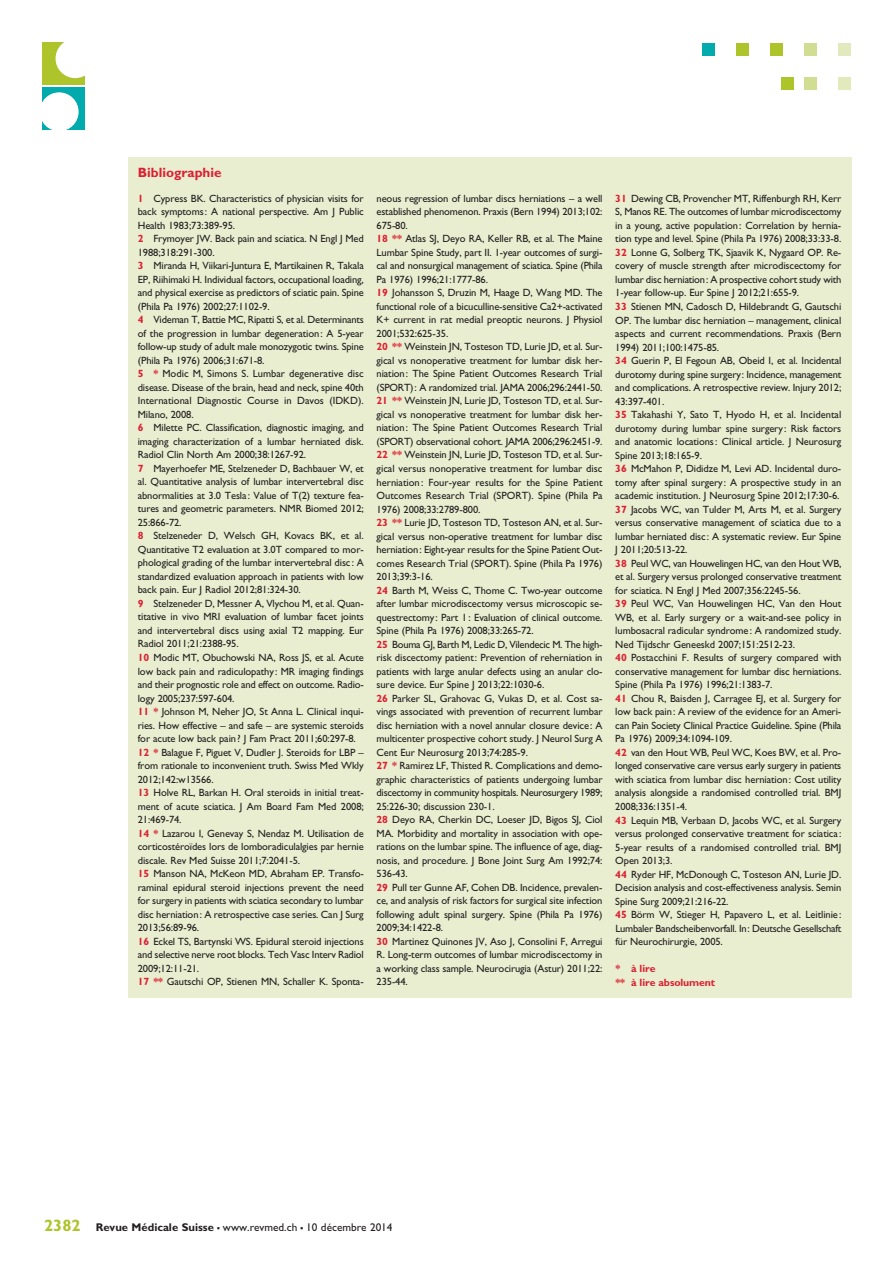
<style>
.page{position:relative;width:894px;height:1264px;background:#fff}
.page>*{position:absolute;margin:0;border:0;box-sizing:border-box;transform-origin:0 0}
.t1{font:700 13.5px "Gill Sans";color:#db2032}
.t2{font:11.25px "Gill Sans";color:#231f20}
.t3{font:10.5px/13.5px "Gill Sans";letter-spacing:-.01em;color:#231f20}
.t4{font:700 10.5px/13.5px "Gill Sans";letter-spacing:-.01em;color:#db2032}
.s1{font-weight:700;color:#db2032}
.s2{font-weight:700;font-size:16.5px;color:#adc42b}
.s3{font-weight:700}
.s4{font-weight:700;font-size:16.5px}
</style>
<div class="page">
<div style="left:838px;top:43px;width:12px;height:12px;background:#e2e9bc"></div>
<div style="left:804px;top:43px;width:12px;height:12px;background:#d2dd94"></div>
<div style="left:770px;top:43px;width:12px;height:12px;background:#adc42b"></div>
<div style="left:736px;top:43px;width:12px;height:12px;background:#adc42b"></div>
<div style="left:702px;top:43px;width:12px;height:12px;background:#00aaad"></div>
<div style="left:838px;top:77px;width:12px;height:12px;background:#e2e9bc"></div>
<div style="left:804px;top:77px;width:12px;height:12px;background:#d2dd94"></div>
<div style="left:780px;top:77px;width:13px;height:12px;background:#adc42b"></div>
<div style="left:43px;top:43px;width:42px;height:42px;background:#adc42b"></div>
<div style="left:56px;top:39px;width:39px;height:39px;background:#fff;border-radius:50%"></div>
<div style="left:43px;top:87px;width:42px;height:43px;background:#00aaad"></div>
<div style="left:40px;top:92px;width:39px;height:39px;background:#fff;border-radius:50%"></div>
<div style="left:128px;top:157px;width:722px;height:840px;background:#e9eed0"></div>
<p class="t1" style="left:138px;top:164px;width:85px">Bibliographie</p>
<p class="t3" style="left:138px;top:191px;width:227px"><span class="s1">1</span> Cypress BK. Characteristics of physician visits for back symptoms: A national perspective. Am J Public Health 1983;73:389-95.<br><span class="s1">2</span> Frymoyer JW. Back pain and sciatica. N Engl J Med 1988;318:291-300.<br><span class="s1">3</span> Miranda H, Viikari-Juntura E, Martikainen R, Takala EP, Riihimaki H. Individual factors, occupational loading, and physical exercise as predictors of sciatic pain. Spine (Phila Pa 1976) 2002;27:1102-9.<br><span class="s1">4</span> Videman T, Battie MC, Ripatti S, et al. Determinants of the progression in lumbar degeneration: A 5-year follow-up study of adult male monozygotic twins. Spine (Phila Pa 1976) 2006;31:671-8.<br><span class="s1">5 *</span> Modic M, Simons S. Lumbar degenerative disc disease. Disease of the brain, head and neck, spine 40th International Diagnostic Course in Davos (IDKD).<br>Milano, 2008.<br><span class="s1">6</span> Milette PC. Classification, diagnostic imaging, and imaging characterization of a lumbar herniated disk.<br>Radiol Clin North Am 2000;38:1267-92.<br><span class="s1">7</span> Mayerhoefer ME, Stelzeneder D, Bachbauer W, et al. Quantitative analysis of lumbar intervertebral disc abnormalities at 3.0 Tesla: Value of T(2) texture fea&shy;tures and geometric parameters. NMR Biomed 2012; 25:866-72.<br><span class="s1">8</span> Stelzeneder D, Welsch GH, Kovacs BK, et al.<br>Quantitative T2 evaluation at 3.0T compared to mor&shy;phological grading of the lumbar intervertebral disc: A standardized evaluation approach in patients with low back pain. Eur J Radiol 2012;81:324-30.<br><span class="s1">9</span> Stelzeneder D, Messner A, Vlychou M, et al. Quan&shy;titative in vivo MRI evaluation of lumbar facet joints and intervertebral discs using axial T2 mapping. Eur Radiol 2011;21:2388-95.<br><span class="s1">10</span> Modic MT, Obuchowski NA, Ross JS, et al. Acute low back pain and radiculopathy: MR imaging findings and their prognostic role and effect on outcome. Radio&shy;logy 2005;237:597-604.<br><span class="s1">11 *</span> Johnson M, Neher JO, St Anna L. Clinical inqui&shy;ries. How effective – and safe – are systemic steroids for acute low back pain? J Fam Pract 2011;60:297-8.<br><span class="s1">12 *</span> Balague F, Piguet V, Dudler J. Steroids for LBP – from rationale to inconvenient truth. Swiss Med Wkly 2012;142:w13566.<br><span class="s1">13</span> Holve RL, Barkan H. Oral steroids in initial treat&shy;ment of acute sciatica. J Am Board Fam Med 2008; 21:469-74.<br><span class="s1">14 *</span> Lazarou I, Genevay S, Nendaz M. Utilisation de corticostéroïdes lors de lomboradiculalgies par hernie discale. Rev Med Suisse 2011;7:2041-5.<br><span class="s1">15</span> Manson NA, McKeon MD, Abraham EP. Transfo&shy;raminal epidural steroid injections prevent the need for surgery in patients with sciatica secondary to lumbar disc herniation: A retrospective case series. Can J Surg 2013;56:89-96.<br><span class="s1">16</span> Eckel TS, Bartynski WS. Epidural steroid injections and selective nerve root blocks. Tech Vasc Interv Radiol 2009;12:11-21.<br><span class="s1">17 **</span> Gautschi OP, Stienen MN, Schaller K. Sponta-</p>
<p class="t3" style="left:376px;top:191px;width:227px">neous regression of lumbar discs herniations – a well established phenomenon. Praxis (Bern 1994) 2013;102:<br>675-80.<br><span class="s1">18 **</span> Atlas SJ, Deyo RA, Keller RB, et al. The Maine Lumbar Spine Study, part II. 1-year outcomes of surgi&shy;cal and nonsurgical management of sciatica. Spine (Phila Pa 1976) 1996;21:1777-86.<br><span class="s1">19</span> Johansson S, Druzin M, Haage D, Wang MD. The functional role of a bicuculline-sensitive Ca2+-activated K+ current in rat medial preoptic neurons. J Physiol 2001;532:625-35.<br><span class="s1">20 **</span> Weinstein JN, Tosteson TD, Lurie JD, et al. Sur&shy;gical vs nonoperative treatment for lumbar disk her&shy;niation: The Spine Patient Outcomes Research Trial (SPORT): A randomized trial. JAMA 2006;296:2441-50.<br><span class="s1">21 **</span> Weinstein JN, Lurie JD, Tosteson TD, et al. Sur&shy;gical vs nonoperative treatment for lumbar disk her&shy;niation: The Spine Patient Outcomes Research Trial (SPORT) observational cohort. JAMA 2006;296:2451-9.<br><span class="s1">22 **</span> Weinstein JN, Lurie JD, Tosteson TD, et al. Sur&shy;gical versus nonoperative treatment for lumbar disc herniation : Four-year results for the Spine Patient Outcomes Research Trial (SPORT). Spine (Phila Pa 1976) 2008;33:2789-800.<br><span class="s1">23 **</span> Lurie JD, Tosteson TD, Tosteson AN, et al. Sur&shy;gical versus non-operative treatment for lumbar disc herniation: Eight-year results for the Spine Patient Out&shy;comes Research Trial (SPORT). Spine (Phila Pa 1976)<br>2013;39:3-16.<br><span class="s1">24</span> Barth M, Weiss C, Thome C. Two-year outcome after lumbar microdiscectomy versus microscopic se&shy;questrectomy: Part 1: Evaluation of clinical outcome.<br>Spine (Phila Pa 1976) 2008;33:265-72.<br><span class="s1">25</span> Bouma GJ, Barth M, Ledic D, Vilendecic M. The high&shy;risk discectomy patient: Prevention of reherniation in patients with large anular defects using an anular clo&shy;sure device. Eur Spine J 2013;22:1030-6.<br><span class="s1">26</span> Parker SL, Grahovac G, Vukas D, et al. Cost sa&shy;vings associated with prevention of recurrent lumbar disc herniation with a novel annular closure device: A multicenter prospective cohort study. J Neurol Surg A Cent Eur Neurosurg 2013;74:285-9.<br><span class="s1">27 *</span> Ramirez LF, Thisted R. Complications and demo&shy;graphic characteristics of patients undergoing lumbar discectomy in community hospitals. Neurosurgery 1989; 25:226-30; discussion 230-1.<br><span class="s1">28</span> Deyo RA, Cherkin DC, Loeser JD, Bigos SJ, Ciol MA. Morbidity and mortality in association with ope&shy;rations on the lumbar spine. The influence of age, diag&shy;nosis, and procedure. J Bone Joint Surg Am 1992;74:<br>536-43.<br><span class="s1">29</span> Pull ter Gunne AF, Cohen DB. Incidence, prevalen&shy;ce, and analysis of risk factors for surgical site infection following adult spinal surgery. Spine (Phila Pa 1976)<br>2009;34:1422-8.<br><span class="s1">30</span> Martinez Quinones JV, Aso J, Consolini F, Arregui R. Long-term outcomes of lumbar microdiscectomy in a working class sample. Neurocirugia (Astur) 2011;22:<br>235-44.</p>
<p class="t3" style="left:615px;top:192px;width:227px"><span class="s1">31</span> Dewing CB, Provencher MT, Riffenburgh RH, Kerr S, Manos RE. The outcomes of lumbar microdiscectomy in a young, active population: Correlation by hernia&shy;tion type and level. Spine (Phila Pa 1976) 2008;33:33-8.<br><span class="s1">32</span> Lonne G, Solberg TK, Sjaavik K, Nygaard OP. Re&shy;covery of muscle strength after microdiscectomy for lumbar disc herniation: A prospective cohort study with 1-year follow-up. Eur Spine J 2012;21:655-9.<br><span class="s1">33</span> Stienen MN, Cadosch D, Hildebrandt G, Gautschi OP. The lumbar disc herniation – management, clinical aspects and current recommendations. Praxis (Bern 1994) 2011;100:1475-85.<br><span class="s1">34</span> Guerin P, El Fegoun AB, Obeid I, et al. Incidental durotomy during spine surgery: Incidence, management and complications. A retrospective review. Injury 2012; 43:397-401.<br><span class="s1">35</span> Takahashi Y, Sato T, Hyodo H, et al. Incidental durotomy during lumbar spine surgery: Risk factors and anatomic locations: Clinical article. J Neurosurg Spine 2013;18:165-9.<br><span class="s1">36</span> McMahon P, Dididze M, Levi AD. Incidental duro&shy;tomy after spinal surgery: A prospective study in an academic institution. J Neurosurg Spine 2012;17:30-6.<br><span class="s1">37</span> Jacobs WC, van Tulder M, Arts M, et al. Surgery versus conservative management of sciatica due to a lumbar herniated disc: A systematic review. Eur Spine J 2011;20:513-22.<br><span class="s1">38</span> Peul WC, van Houwelingen HC, van den Hout WB, et al. Surgery versus prolonged conservative treatment for sciatica. N Engl J Med 2007;356:2245-56.<br><span class="s1">39</span> Peul WC, Van Houwelingen HC, Van den Hout WB, et al. Early surgery or a wait-and-see policy in lumbosacral radicular syndrome: A randomized study.<br>Ned Tijdschr Geneeskd 2007;151:2512-23.<br><span class="s1">40</span> Postacchini F. Results of surgery compared with conservative management for lumbar disc herniations.<br>Spine (Phila Pa 1976) 1996;21:1383-7.<br><span class="s1">41</span> Chou R, Baisden J, Carragee EJ, et al. Surgery for low back pain: A review of the evidence for an Ameri&shy;can Pain Society Clinical Practice Guideline. Spine (Phila Pa 1976) 2009;34:1094-109.<br><span class="s1">42</span> van den Hout WB, Peul WC, Koes BW, et al. Pro&shy;longed conservative care versus early surgery in patients with sciatica from lumbar disc herniation: Cost utility analysis alongside a randomised controlled trial. BMJ 2008;336:1351-4.<br><span class="s1">43</span> Lequin MB, Verbaan D, Jacobs WC, et al. Surgery versus prolonged conservative treatment for sciatica:<br>5-year results of a randomised controlled trial. BMJ Open 2013;3.<br><span class="s1">44</span> Ryder HF, McDonough C, Tosteson AN, Lurie JD.<br>Decision analysis and cost-effectiveness analysis. Semin Spine Surg 2009;21:216-22.<br><span class="s1">45</span> Börm W, Stieger H, Papavero L, et al. Leitlinie:<br>Lumbaler Bandscheibenvorfall. In: Deutsche Gesellschaft für Neurochirurgie, 2005.</p>
<p class="t4" style="left:615px;top:961px;width:101px">* à lire<br>** à lire absolument</p>
<p class="t2" style="left:44px;top:1220px;width:350px"><span class="s2">2382</span> <span class="s3">Revue Médicale Suisse</span> <span class="s4">–</span> www.revmed.ch <span class="s4">–</span> 10 décembre 2014</p>
</div>
